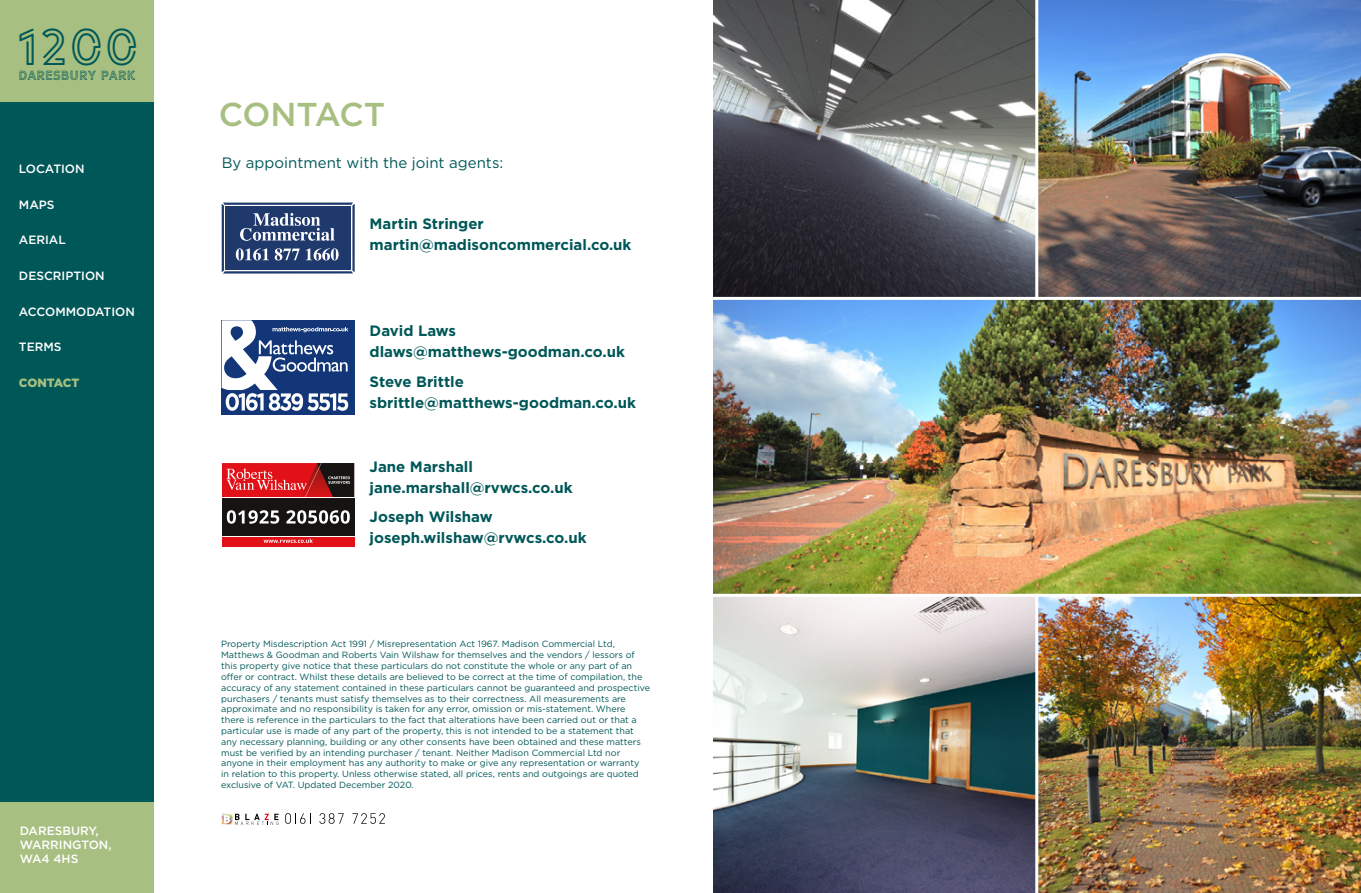
<style>
.page{position:relative;width:1361px;height:893px;background:#fff}
.page>*{position:absolute;margin:0;border:0;box-sizing:border-box;transform-origin:0 0}
.t1{font:48.15px "LIBRARY3 A Msoft";color:#005758}
.t2{font:500 33px "Gotham";letter-spacing:-.01em;color:#a7bf80}
.t3{font:700 15px/21px "Gotham";color:#005758}
.t4{font:15px "Gotham";color:#005758}
.t5{font:12.3px "LIBRARY3 A Msoft";color:#005758}
.t6{font:500 12px/14.4px "Gotham";color:#fff}
.t7{font:900 12px "Gotham";letter-spacing:-.01em;color:#a7bf80}
.t8{font:9px/10.8px "Gotham";color:#005758}
</style>
<div class="page">
<div style="left:0;top:0;width:154px;height:114px;background:#a7bf80"></div>
<div style="left:0;top:800px;width:154px;height:93px;background:#a7bf80"></div>
<div style="left:0;top:102px;width:154px;height:699px;background:#005758"></div>
<svg style="left:221px;top:202px;width:132px;height:70px"></svg>
<svg style="left:222px;top:203px;width:133px;height:71px;background:#4a5e87"></svg>
<div style="left:222px;top:498px;width:132px;height:48px;background:#161412"></div>
<div style="left:222px;top:536px;width:132px;height:10px;background:#e21017"></div>
<svg style="left:222px;top:463px;width:132px;height:34px;background:#b6282c"></svg>
<svg style="left:227px;top:510px;width:52px;height:14px"></svg>
<svg style="left:286px;top:510px;width:64px;height:14px"></svg>
<svg style="left:263px;top:538px;width:50px;height:5px"></svg>
<hr style="left:222px;top:536px;width:132px;height:1px;background:#fff">
<svg style="left:222px;top:814px;width:57px;height:11px"></svg>
<svg style="left:285px;top:813px;width:26px;height:11px"></svg>
<svg style="left:319px;top:813px;width:25px;height:11px"></svg>
<svg style="left:352px;top:813px;width:33px;height:11px"></svg>
<img style="left:713px;top:0;width:648px;height:893px">
<hr style="left:699px;top:297px;width:662px;height:3px;background:#fff">
<hr style="left:699px;top:594px;width:662px;height:3px;background:#fff">
<hr style="left:1035px;top:0;width:3px;height:300px;background:#fff">
<hr style="left:1035px;top:594px;width:3px;height:299px;background:#fff">
<div style="left:222px;top:320px;width:133px;height:95px;background:#123678"></div>
<svg style="left:222px;top:320px;width:126px;height:91px"></svg>
<h1 class="t1" style="left:16px;top:17px;width:126px">1200</h1>
<h3 class="t5" style="left:19px;top:67px;width:119px">DARESBURY PARK</h3>
<h3 class="t6" style="left:19px;top:161px;width:67px">LOCATION</h3>
<h3 class="t6" style="left:19px;top:197px;width:37px">MAPS</h3>
<h3 class="t6" style="left:19px;top:233px;width:48px">AERIAL</h3>
<h3 class="t6" style="left:19px;top:268px;width:87px">DESCRIPTION</h3>
<h3 class="t6" style="left:19px;top:304px;width:117px">ACCOMMODATION</h3>
<h3 class="t6" style="left:19px;top:340px;width:44px">TERMS</h3>
<h3 class="t7" style="left:19px;top:374px;width:62px">CONTACT</h3>
<h3 class="t6" style="left:20px;top:823px;width:93px">DARESBURY,<br>WARRINGTON,<br>WA4 4HS</h3>
<h2 class="t2" style="left:219px;top:93px;width:168px">CONTACT</h2>
<h3 class="t4" style="left:222px;top:154px;width:283px">By appointment with the joint agents:</h3>
<h3 class="t3" style="left:370px;top:213px;width:263px">Martin Stringer martin@madisoncommercial.co.uk</h3>
<h3 class="t3" style="left:370px;top:320px;width:257px">David Laws dlaws@matthews-goodman.co.uk</h3>
<h3 class="t3" style="left:370px;top:370px;width:268px">Steve Brittle sbrittle@matthews-goodman.co.uk</h3>
<h3 class="t3" style="left:370px;top:455px;width:205px">Jane Marshall jane.marshall@rvwcs.co.uk</h3>
<h3 class="t3" style="left:370px;top:506px;width:219px">Joseph Wilshaw joseph.wilshaw@rvwcs.co.uk</h3>
<p class="t8" style="left:221px;top:639px;width:430px">Property Misdescription Act 1991 / Misrepresentation Act 1967. Madison Commercial Ltd, Matthews &amp; Goodman and Roberts Vain Wilshaw for themselves and the vendors / lessors of this property give notice that these particulars do not constitute the whole or any part of an offer or contract. Whilst these details are believed to be correct at the time of compilation, the accuracy of any statement contained in these particulars cannot be guaranteed and prospective purchasers / tenants must satisfy themselves as to their correctness. All measurements are approximate and no responsibility is taken for any error, omission or mis-statement. Where there is reference in the particulars to the fact that alterations have been carried out or that a particular use is made of any part of the property, this is not intended to be a statement that any necessary planning, building or any other consents have been obtained and these matters must be verified by an intending purchaser / tenant. Neither Madison Commercial Ltd nor anyone in their employment has any authority to make or give any representation or warranty<br>in relation to this property. Unless otherwise stated, all prices, rents and outgoings are quoted exclusive of VAT. Updated December 2020.</p>
</div>
